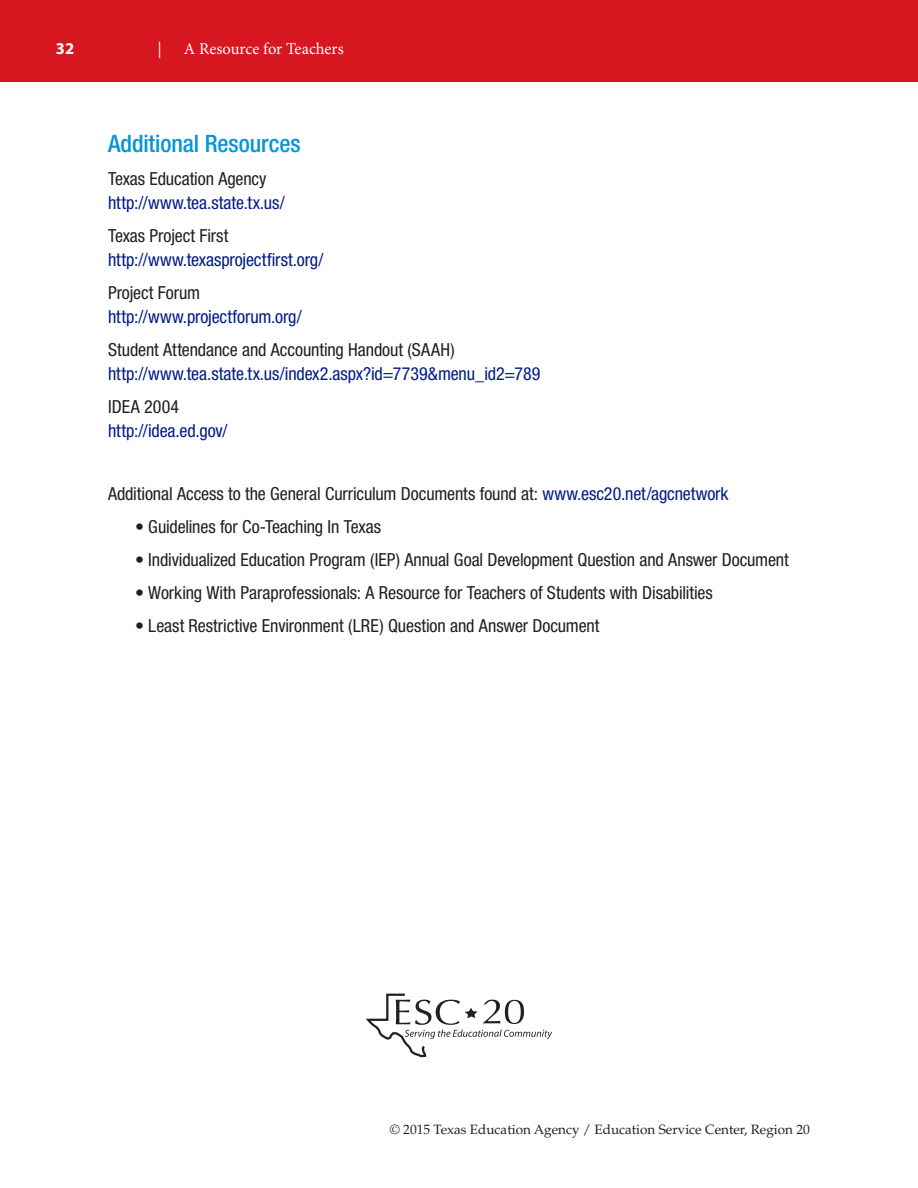
<style>
.page{position:relative;width:918px;height:1188px;background:#fff}
.page>*{position:absolute;margin:0;border:0;box-sizing:border-box;transform-origin:0 0}
.t1{font:500 condensed 24px "Helvetica Neue LT Std";letter-spacing:-.005em;color:#0696d7}
.t2{font:condensed 18px "Helvetica Neue LT Std";letter-spacing:-.005em;color:#231f20}
.t3{font:condensed 18px "Helvetica Neue LT Std";letter-spacing:-.005em;color:#001c88}
.t4{font:16.5px "Minion Pro";color:#fff}
.t5{font:700 16.5px "Myriad Pro";color:#fff}
.t6{font:italic 16.5px "Minion Pro";color:#fff}
.t7{font:13.5px "Palatino LT Std";color:#231f20}
.s1{color:#001c88}
</style>
<div class="page">
<div style="left:0;top:0;width:918px;height:82px;background:#d7171f"></div>
<svg style="left:366px;top:993px;width:186px;height:65px"></svg>
<p class="t5" style="left:56px;top:38px;width:20px">32</p>
<p class="t6" style="left:157px;top:38px;width:5px">|</p>
<p class="t4" style="left:184px;top:38px;width:161px">A Resource for Teachers</p>
<p class="t1" style="left:108px;top:129px;width:194px">Additional Resources</p>
<p class="t2" style="left:108px;top:168px;width:160px">Texas Education Agency</p>
<p class="t3" style="left:108px;top:192px;width:178px">http://www.tea.state.tx.us/</p>
<p class="t2" style="left:108px;top:225px;width:122px">Texas Project First</p>
<p class="t3" style="left:108px;top:249px;width:217px">http://www.texasprojectfirst.org/</p>
<p class="t2" style="left:108px;top:282px;width:94px">Project Forum</p>
<p class="t3" style="left:108px;top:306px;width:195px">http://www.projectforum.org/</p>
<p class="t2" style="left:108px;top:339px;width:348px">Student Attendance and Accounting Handout (SAAH)</p>
<p class="t3" style="left:108px;top:363px;width:434px">http://www.tea.state.tx.us/index2.aspx?id=7739&amp;menu_id2=789</p>
<p class="t2" style="left:108px;top:396px;width:73px">IDEA 2004</p>
<p class="t3" style="left:108px;top:420px;width:121px">http://idea.ed.gov/</p>
<p class="t2" style="left:108px;top:483px;width:622px">Additional Access to the General Curriculum Documents found at: <span class="s1">www.esc20.net/agcnetwork</span></p>
<p class="t2" style="left:135px;top:516px;width:248px">• Guidelines for Co-Teaching In Texas</p>
<p class="t2" style="left:135px;top:549px;width:655px">• Individualized Education Program (IEP) Annual Goal Development Question and Answer Document</p>
<p class="t2" style="left:135px;top:582px;width:579px">• Working With Paraprofessionals: A Resource for Teachers of Students with Disabilities</p>
<p class="t2" style="left:135px;top:615px;width:466px">• Least Restrictive Environment (LRE) Question and Answer Document</p>
<p class="t7" style="left:390px;top:1121px;width:422px">© 2015 Texas Education Agency / Education Service Center, Region 20</p>
</div>
